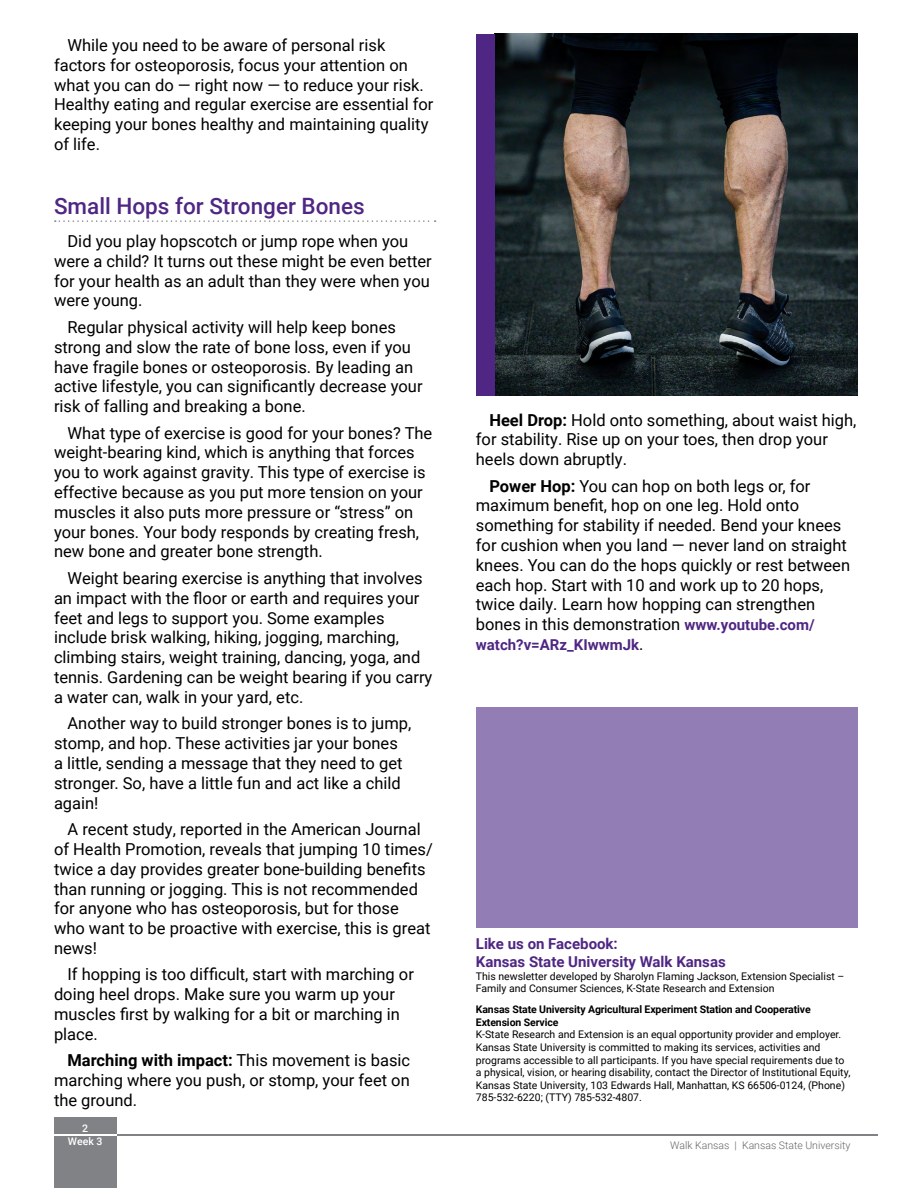
<style>
.page{position:relative;width:918px;height:1188px;background:#fff}
.page>*{position:absolute;margin:0;border:0;box-sizing:border-box;transform-origin:0 0}
.Headings{font:500 22.5px "Roboto";color:#4f2683}
.Body{font:16.5px/19.8px "Roboto";color:#000}
.Non-Disc_Stmnt{font:700 15px/18px "Roboto";color:#4f2683}
.Body-2{font:700 15px "Roboto";color:#4f2683}
.Non-Disc_Stmnt-2{font:10.5px/12.6px "Roboto";color:#000}
.Non-Disc_Stmnt-3{font:700 10.5px/12.6px "Roboto";letter-spacing:-.01em;color:#000}
.t1{font:300 10.5px "Roboto";color:#636466}
.t2{font:500 10.5px/12.6px "Roboto";color:#fff;text-align:center}
.s1{font-weight:700}
.s2{font-weight:700;font-size:15px;color:#4f2683}
.s3{font-weight:400;font-size:16.5px;color:#000}
</style>
<div class="page">
<div style="left:54px;top:1117px;width:62px;height:71px;background:#808285"></div>
<hr style="left:116px;top:1134px;width:762px;height:1px;background:#808285">
<hr style="left:54px;top:1134px;width:62px;height:1px;background:#fff">
<div style="left:476px;top:707px;width:381px;height:220px;background:#927eb4"></div>
<img style="left:495px;top:34px;width:362px;height:361px">
<div style="left:476px;top:34px;width:19px;height:361px;background:#4f2683"></div>
<svg style="left:55px;top:220px;width:381px;height:2px"></svg>
<p class="Body" style="left:54px;top:35px;width:381px;text-indent:14px">While you need to be aware of personal risk factors for osteoporosis, focus your attention on what you can do — right now — to reduce your risk.<br>Healthy eating and regular exercise are essential for keeping your bones healthy and maintaining quality of life.</p>
<h1 class="Headings" style="left:54px;top:190px;width:312px">Small Hops for Stronger Bones</h1>
<p class="Body" style="left:54px;top:231px;width:379px;text-indent:14px">Did you play hopscotch or jump rope when you were a child? It turns out these might be even better for your health as an adult than they were when you were young.</p>
<p class="Body" style="left:54px;top:317px;width:370px;text-indent:14px">Regular physical activity will help keep bones strong and slow the rate of bone loss, even if you have fragile bones or osteoporosis. By leading an active lifestyle, you can significantly decrease your risk of falling and breaking a bone.</p>
<p class="Body" style="left:54px;top:422px;width:380px;text-indent:14px">What type of exercise is good for your bones? The weight-bearing kind, which is anything that forces you to work against gravity. This type of exercise is effective because as you put more tension on your muscles it also puts more pressure or “stress” on your bones. Your body responds by creating fresh, new bone and greater bone strength.</p>
<p class="Body" style="left:54px;top:568px;width:380px;text-indent:14px">Weight bearing exercise is anything that involves an impact with the floor or earth and requires your feet and legs to support you. Some examples include brisk walking, hiking, jogging, marching, climbing stairs, weight training, dancing, yoga, and tennis. Gardening can be weight bearing if you carry a water can, walk in your yard, etc.</p>
<p class="Body" style="left:54px;top:713px;width:359px;text-indent:14px">Another way to build stronger bones is to jump, stomp, and hop. These activities jar your bones<br>a little, sending a message that they need to get stronger. So, have a little fun and act like a child again!</p>
<p class="Body" style="left:54px;top:819px;width:380px;text-indent:14px">A recent study, reported in the American Journal of Health Promotion, reveals that jumping 10 times/ twice a day provides greater bone-building benefits than running or jogging. This is not recommended for anyone who has osteoporosis, but for those who want to be proactive with exercise, this is great news!</p>
<p class="Body" style="left:54px;top:964px;width:361px;text-indent:14px">If hopping is too difficult, start with marching or doing heel drops. Make sure you warm up your muscles first by walking for a bit or marching in place.</p>
<p class="Body" style="left:54px;top:1050px;width:358px;text-align:justify;text-indent:14px"><span class="s1">Marching with impact:</span> This movement is basic marching where you push, or stomp, your feet on the ground.</p>
<p class="t2" style="left:68px;top:1122px;width:36px">2<br>Week 3</p>
<p class="Body" style="left:476px;top:409px;width:382px;text-indent:14px"><span class="s1">Heel Drop:</span> Hold onto something, about waist high, for stability. Rise up on your toes, then drop your heels down abruptly.</p>
<p class="Body" style="left:476px;top:475px;width:376px;text-indent:14px"><span class="s1">Power Hop:</span> You can hop on both legs or, for maximum benefit, hop on one leg. Hold onto something for stability if needed. Bend your knees for cushion when you land — never land on straight knees. You can do the hops quickly or rest between each hop. Start with 10 and work up to 20 hops, twice daily. Learn how hopping can strengthen bones in this demonstration <span class="s2">www.youtube.com/</span></p>
<p class="Body-2" style="left:476px;top:634px;width:169px">watch?v=ARz_KIwwmJk<span class="s3">.</span></p>
<p class="Non-Disc_Stmnt" style="left:476px;top:934px;width:251px">Like us on Facebook:<br>Kansas State University Walk Kansas</p>
<p class="Non-Disc_Stmnt-2" style="left:476px;top:969px;width:370px">This newsletter developed by Sharolyn Flaming Jackson, Extension Specialist –<br>Family and Consumer Sciences, K-State Research and Extension</p>
<p class="Non-Disc_Stmnt-3" style="left:476px;top:1003px;width:336px">Kansas State University Agricultural Experiment Station and Cooperative<br>Extension Service</p>
<p class="Non-Disc_Stmnt-2" style="left:476px;top:1028px;width:367px">K-State Research and Extension is an equal opportunity provider and employer.</p>
<p class="Non-Disc_Stmnt-2" style="left:476px;top:1041px;width:376px">Kansas State University is committed to making its services, activities and programs accessible to all participants. If you have special requirements due to a physical, vision, or hearing disability, contact the Director of Institutional Equity, Kansas State University, 103 Edwards Hall, Manhattan, KS 66506-0124, (Phone)<br>785-532-6220; (TTY) 785-532-4807.</p>
<p class="t1" style="left:670px;top:1138px;width:182px">Walk Kansas | Kansas State University</p>
</div>
